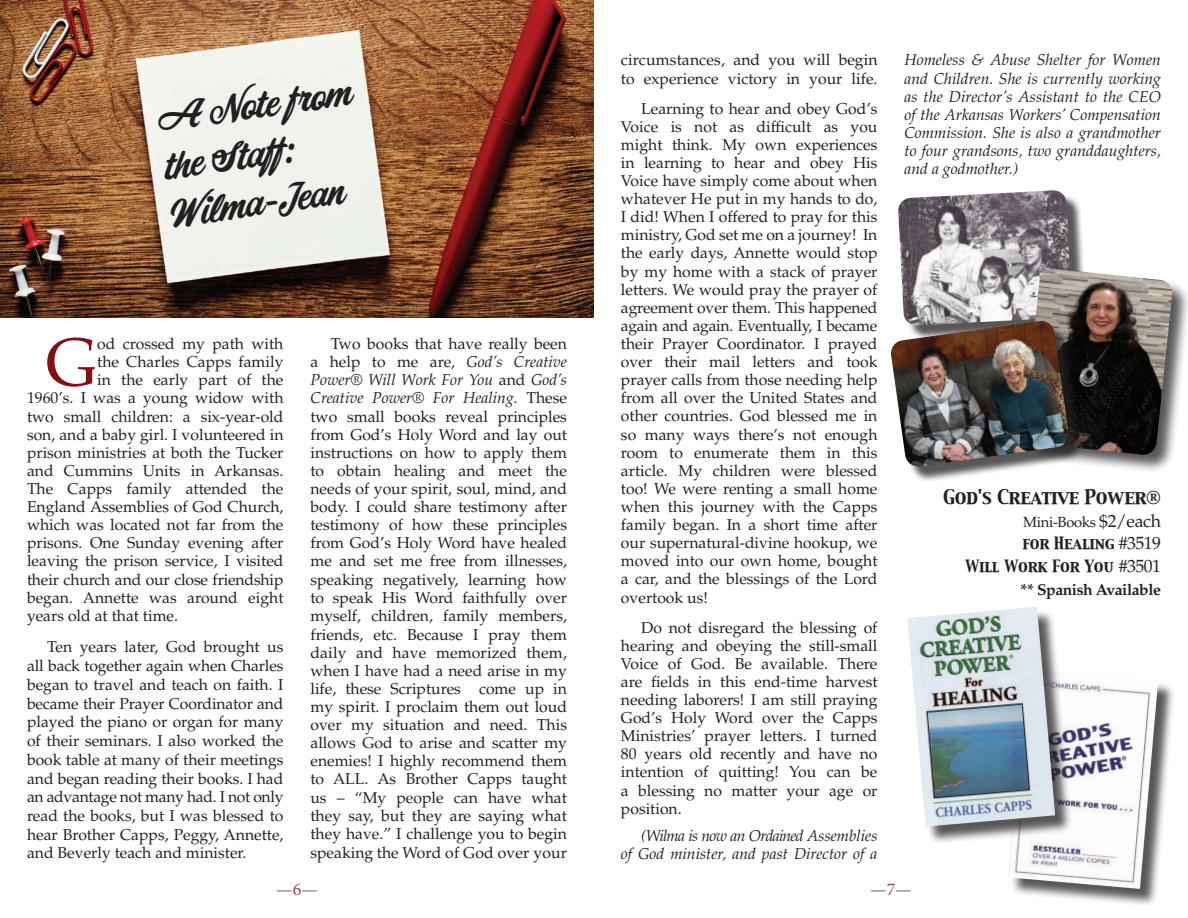
<style>
.page{position:relative;width:1188px;height:918px;background:#fff}
.page>*{position:absolute;margin:0;border:0;box-sizing:border-box;transform-origin:0 0}
.t1{font:67.5px "Palatino LT Std";color:#850e17}
.t2{font:36px/48.4px "Corner Store JF";color:#231f20}
.t3{font:18px "Minion Pro";color:#8d4a6b}
.t4{font:17.7px "Capitals";letter-spacing:-.02em;color:#231f20}
.t5{font:15.75px/18.1px "Palatino LT Std";color:#231f20;text-align:justify}
.t6{font:italic 15.75px/18.1px "Palatino LT Std";color:#231f20;text-align:right}
.t7{font:700 15.75px "Palatino LT Std";letter-spacing:-.03em;color:#231f20}
.t8{font:14.7px/22.5px "Capitals";letter-spacing:-.02em;color:#231f20;text-align:right}
.t9{font:14.7px "Palatino LT Std";letter-spacing:-.02em;color:#231f20}
.s1{font-style:italic}
.s2{font-size:17.7px}
.s3{font-family:"Palatino LT Std";font-size:17.7px}
</style>
<div class="page">
<img style="left:0;top:0;width:594px;height:317px">
<div style="left:902px;top:194px;width:185px;height:147px;background:#231f20;opacity:.75"></div>
<img style="left:898px;top:190px;width:174px;height:131px">
<div style="left:1024px;top:269px;width:164px;height:205px;background:#231f20;opacity:.75"></div>
<img style="left:1023px;top:269px;width:150px;height:186px">
<div style="left:894px;top:324px;width:191px;height:158px;background:#231f20;opacity:.75"></div>
<img style="left:891px;top:321px;width:178px;height:146px">
<div style="left:1010px;top:671px;width:166px;height:236px;background:#231f20;opacity:.75"></div>
<img style="left:1008px;top:671px;width:150px;height:218px">
<div style="left:910px;top:609px;width:163px;height:236px;background:#231f20;opacity:.75"></div>
<img style="left:907px;top:607px;width:148px;height:220px">
<h2 class="t2" style="left:154px;top:97px;width:198px;rotate:-8deg">A Note from the Staff :<br>Wilma-Jean</h2>
<h1 class="t1" style="left:46px;top:323px;width:53px">G</h1>
<p class="t5" style="left:97px;top:335px;width:188px">od crossed my path with</p>
<p class="t5" style="left:97px;top:353px;width:188px">the Charles Capps family</p>
<p class="t5" style="left:97px;top:371px;width:188px">in the early part of the</p>
<p class="t5" style="left:27px;top:389px;width:258px">1960’s. I was a young widow with</p>
<p class="t5" style="left:27px;top:407px;width:258px">two small children: a six-year-old</p>
<p class="t5" style="left:27px;top:426px;width:258px">son, and a baby girl. I volunteered in</p>
<p class="t5" style="left:27px;top:444px;width:258px">prison ministries at both the Tucker</p>
<p class="t5" style="left:27px;top:462px;width:258px">and Cummins Units in Arkansas.</p>
<p class="t5" style="left:27px;top:480px;width:258px">The Capps family attended the</p>
<p class="t5" style="left:27px;top:498px;width:258px">England Assemblies of God Church,</p>
<p class="t5" style="left:27px;top:516px;width:258px">which was located not far from the</p>
<p class="t5" style="left:27px;top:534px;width:258px">prisons. One Sunday evening after</p>
<p class="t5" style="left:27px;top:552px;width:258px">leaving the prison service, I visited</p>
<p class="t5" style="left:27px;top:570px;width:258px">their church and our close friendship</p>
<p class="t5" style="left:27px;top:589px;width:258px">began. Annette was around eight</p>
<p class="t5" style="left:27px;top:607px;width:153px">years old at that time.</p>
<p class="t5" style="left:27px;top:638px;width:258px;line-height:18.8px;text-indent:20px">Ten years later, God brought us all back together again when Charles began to travel and teach on faith. I became their Prayer Coordinator and played the piano or organ for many of their seminars. I also worked the book table at many of their meetings and began reading their books. I had an advantage not many had. I not only read the books, but I was blessed to hear Brother Capps, Peggy, Annette, and Beverly teach and minister.</p>
<p class="t5" style="left:310px;top:335px;width:258px;text-indent:20px">Two books that have really been a help to me are, <span class="s1">God’s Creative Power® Will Work For You</span> and <span class="s1">God’s Creative Power® For Healing.</span> These two small books reveal principles from God’s Holy Word and lay out instructions on how to apply them to obtain healing and meet the needs of your spirit, soul, mind, and body. I could share testimony after testimony of how these principles from God’s Holy Word have healed me and set me free from illnesses, speaking negatively, learning how to speak His Word faithfully over myself, children, family members, friends, etc. Because I pray them daily and have memorized them, when I have had a need arise in my life, these Scriptures come up in my spirit. I proclaim them out loud over my situation and need. This allows God to arise and scatter my enemies! I highly recommend them to ALL. As Brother Capps taught us – “My people can have what they say, but they are saying what they have.” I challenge you to begin speaking the Word of God over your</p>
<p class="t5" style="left:621px;top:51px;width:258px">circumstances, and you will begin to experience victory in your life.</p>
<p class="t5" style="left:621px;top:99px;width:258px;text-indent:20px">Learning to hear and obey God’s Voice is not as difficult as you might think. My own experiences in learning to hear and obey His Voice have simply come about when whatever He put in my hands to do, I did! When I offered to pray for this ministry, God set me on a journey! In the early days, Annette would stop by my home with a stack of prayer letters. We would pray the prayer of agreement over them. This happened again and again. Eventually, I became their Prayer Coordinator. I prayed over their mail letters and took prayer calls from those needing help from all over the United States and other countries. God blessed me in so many ways there’s not enough room to enumerate them in this article. My children were blessed too! We were renting a small home when this journey with the Capps family began. In a short time after our supernatural-divine hookup, we moved into our own home, bought a car, and the blessings of the Lord overtook us!</p>
<p class="t5" style="left:621px;top:618px;width:258px;text-indent:20px">Do not disregard the blessing of hearing and obeying the still-small Voice of God. Be available. There are fields in this end-time harvest needing laborers! I am still praying God’s Holy Word over the Capps Ministries’ prayer letters. I turned 80 years old recently and have no intention of quitting! You can be a blessing no matter your age or position.</p>
<p class="t6" style="left:621px;top:827px;width:258px">(Wilma is now an Ordained Assemblies<br>of God minister, and past Director of a</p>
<p class="t6" style="left:904px;top:51px;width:258px;text-align:justify">Homeless &amp; Abuse Shelter for Women and Children. She is currently working as the Director’s Assistant to the CEO of the Arkansas Workers’ Compensation Commission. She is also a grandmother to four grandsons, two granddaughters, and a godmother.)</p>
<p class="t4" style="left:943px;top:485px;width:219px">God's Creative Power®</p>
<p class="t9" style="left:1023px;top:513px;width:139px">Mini-Books <span class="s2">$2/each</span></p>
<p class="t8" style="left:965px;top:533px;width:197px">for Healing <span class="s3">#3519<br></span>Will Work For You <span class="s3">#3501</span></p>
<p class="t7" style="left:1021px;top:580px;width:142px">** Spanish Available</p>
<p class="t3" style="left:276px;top:878px;width:43px">—6—</p>
<p class="t3" style="left:870px;top:878px;width:43px">—7—</p>
</div>
